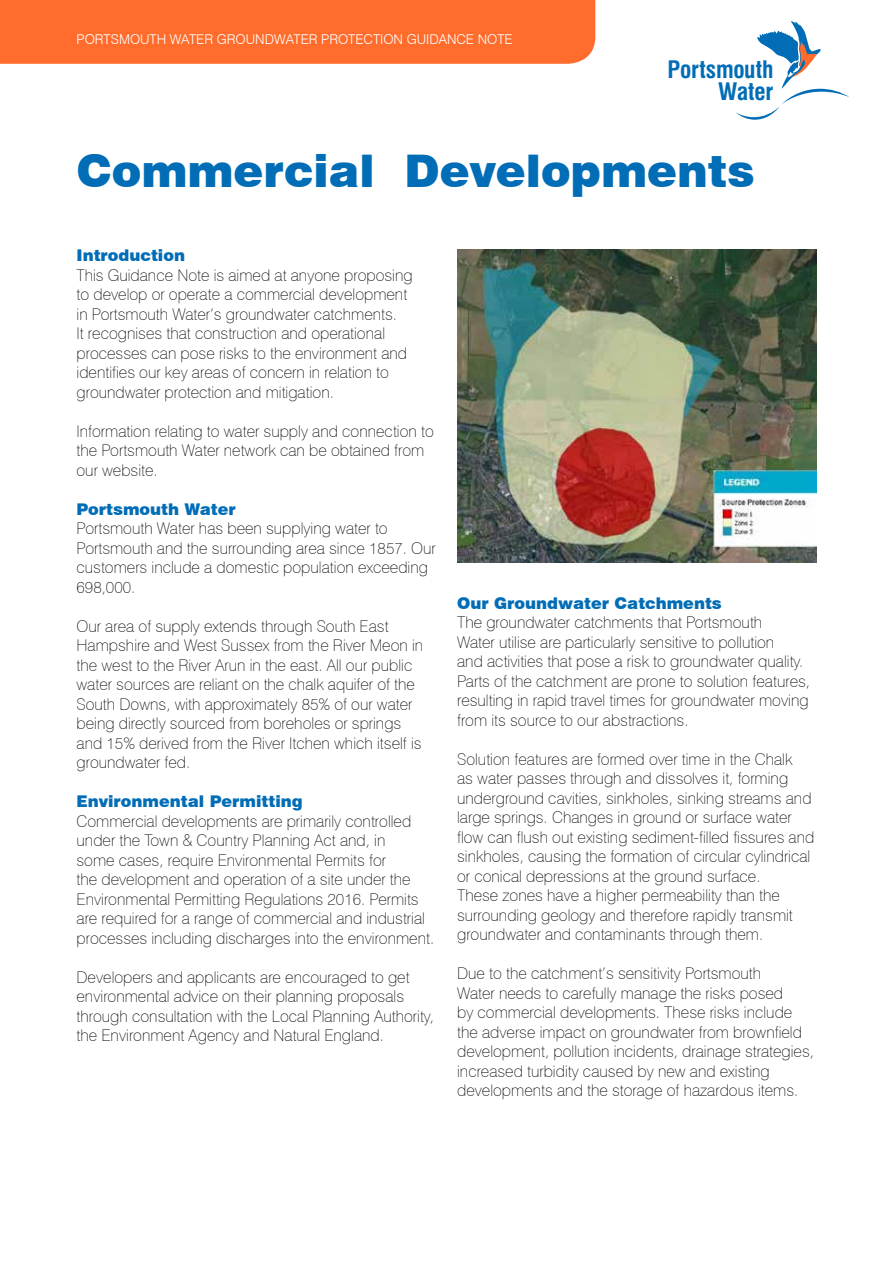
<style>
.page{position:relative;width:893px;height:1263px;background:#fff}
.page>*{position:absolute;margin:0;border:0;box-sizing:border-box;transform-origin:0 0}
.t1{font:900 45px "Swiss 721 BT";color:#006db6}
.t2{font:700 condensed 23.55px/21.6px "Swiss 721 BT";letter-spacing:-.01em;color:#006db6;text-align:right}
.t3{font:100 16.2px/19.5px "Swiss 721 BT";color:#000}
.t4{font:900 16.2px "Swiss 721 BT";color:#006db6}
.t5{font:300 13.5px "Swiss 721 BT";color:#fff}
</style>
<div class="page">
<img style="left:457px;top:249px;width:359px;height:313px">
<div style="left:0;top:0;width:595px;height:64px;background:#ff6c2c"></div>
<svg style="left:736px;top:21px;width:113px;height:99px"></svg>
<p class="t5" style="left:77px;top:31px;width:438px">PORTSMOUTH WATER GROUNDWATER PROTECTION GUIDANCE NOTE</p>
<h2 class="t2" style="left:668px;top:59px;width:107px">Portsmouth<br>Water</h2>
<h1 class="t1" style="left:77px;top:144px;width:680px">Commercial Developments</h1>
<p class="t4" style="left:77px;top:246px;width:110px">Introduction</p>
<p class="t3" style="left:77px;top:265px;width:338px">This Guidance Note is aimed at anyone proposing to develop or operate a commercial development in Portsmouth Water’s groundwater catchments.<br>It recognises that construction and operational processes can pose risks to the environment and identifies our key areas of concern in relation to groundwater protection and mitigation.</p>
<p class="t3" style="left:77px;top:421px;width:359px">Information relating to water supply and connection to the Portsmouth Water network can be obtained from our website.</p>
<p class="t4" style="left:77px;top:499px;width:161px">Portsmouth Water</p>
<p class="t3" style="left:77px;top:519px;width:361px">Portsmouth Water has been supplying water to Portsmouth and the surrounding area since 1857. Our customers include a domestic population exceeding 698,000.</p>
<p class="t3" style="left:77px;top:616px;width:348px">Our area of supply extends through South East Hampshire and West Sussex from the River Meon in the west to the River Arun in the east. All our public water sources are reliant on the chalk aquifer of the South Downs, with approximately 85% of our water being directly sourced from boreholes or springs and 15% derived from the River Itchen which itself is groundwater fed.</p>
<p class="t4" style="left:77px;top:792px;width:228px">Environmental Permitting</p>
<p class="t3" style="left:77px;top:811px;width:359px">Commercial developments are primarily controlled under the Town &amp; Country Planning Act and, in<br>some cases, require Environmental Permits for<br>the development and operation of a site under the Environmental Permitting Regulations 2016. Permits are required for a range of commercial and industrial processes including discharges into the environment.</p>
<p class="t3" style="left:77px;top:967px;width:359px">Developers and applicants are encouraged to get environmental advice on their planning proposals through consultation with the Local Planning Authority, the Environment Agency and Natural England.</p>
<p class="t4" style="left:457px;top:593px;width:266px">Our Groundwater Catchments</p>
<p class="t3" style="left:457px;top:612px;width:354px">The groundwater catchments that Portsmouth<br>Water utilise are particularly sensitive to pollution<br>and activities that pose a risk to groundwater quality.<br>Parts of the catchment are prone to solution features, resulting in rapid travel times for groundwater moving from its source to our abstractions.</p>
<p class="t3" style="left:457px;top:749px;width:359px">Solution features are formed over time in the Chalk<br>as water passes through and dissolves it, forming underground cavities, sinkholes, sinking streams and large springs. Changes in ground or surface water flow can flush out existing sediment-filled fissures and sinkholes, causing the formation of circular cylindrical or conical depressions at the ground surface.<br>These zones have a higher permeability than the surrounding geology and therefore rapidly transmit groundwater and contaminants through them.</p>
<p class="t3" style="left:457px;top:963px;width:358px">Due to the catchment’s sensitivity Portsmouth<br>Water needs to carefully manage the risks posed<br>by commercial developments. These risks include the adverse impact on groundwater from brownfield development, pollution incidents, drainage strategies, increased turbidity caused by new and existing developments and the storage of hazardous items.</p>
</div>
